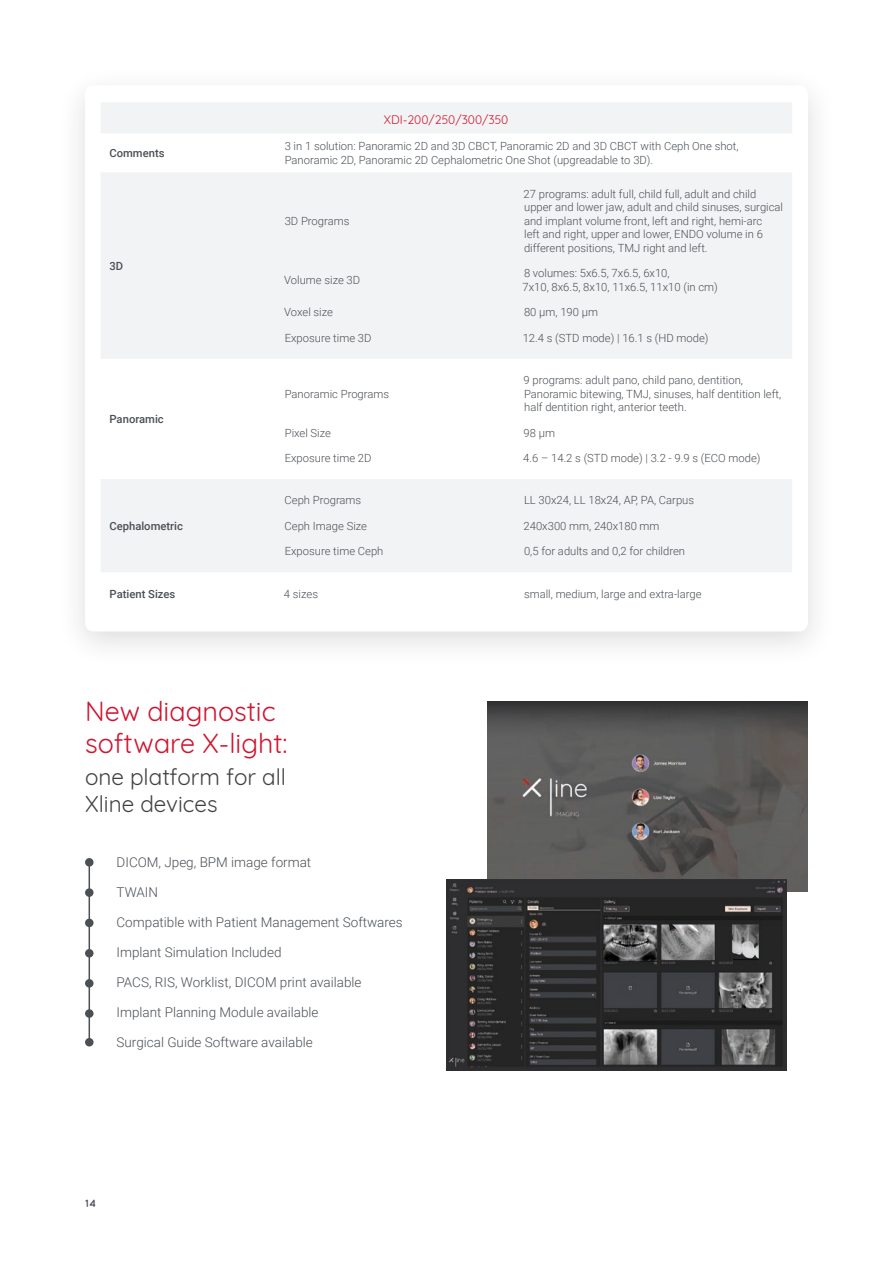
<style>
.page{position:relative;width:893px;height:1263px;background:#fff}
.page>*{position:absolute;margin:0;border:0;box-sizing:border-box;transform-origin:0 0}
.t1{font:27px/32.4px "Quicksand";color:#cf1530}
.t2{font:22.5px/27px "Quicksand";color:#414143}
.t3{font:300 13.5px "Roboto";color:#4b5055}
.t4{font:12px "Quicksand";color:#cf1530}
.t5{font:300 11.25px/13.5px "Roboto";color:#4b5055}
.t6{font:500 11.25px "Roboto";color:#4b5055}
.t7{font:700 10.5px "Quicksand";color:#4b5055}
</style>
<div class="page">
<div style="left:57px;top:66px;width:779px;height:602px;background:#1d1d1b;opacity:.15"></div>
<div style="left:85px;top:85px;width:723px;height:546px;background:#fff;border-radius:9px"></div>
<svg style="left:101px;top:103px;width:691px;height:469px;fill:#f2f3f4"></svg>
<img style="left:488px;top:702px;width:320px;height:190px">
<img style="left:446px;top:879px;width:341px;height:192px">
<div style="left:85px;top:858px;width:9px;height:8px;background:#4b5055;border-radius:50%"></div>
<div style="left:85px;top:888px;width:9px;height:9px;background:#4b5055;border-radius:50%"></div>
<div style="left:85px;top:949px;width:9px;height:8px;background:#4b5055;border-radius:50%"></div>
<div style="left:85px;top:979px;width:9px;height:8px;background:#4b5055;border-radius:50%"></div>
<div style="left:85px;top:1009px;width:9px;height:9px;background:#4b5055;border-radius:50%"></div>
<div style="left:85px;top:1038px;width:9px;height:8px;background:#4b5055;border-radius:50%"></div>
<div style="left:85px;top:919px;width:9px;height:8px;background:#4b5055;border-radius:50%"></div>
<hr style="left:89px;top:865px;width:1px;height:175px;background:#4b5055">
<p class="t4" style="left:384px;top:110px;width:126px">XDI-200/250/300/350</p>
<p class="t6" style="left:109px;top:145px;width:57px">Comments</p>
<p class="t5" style="left:285px;top:139px;width:455px">3 in 1 solution: Panoramic 2D and 3D CBCT, Panoramic 2D and 3D CBCT with Ceph One shot,<br>Panoramic 2D, Panoramic 2D Cephalometric One Shot (upgreadable to 3D).</p>
<p class="t6" style="left:109px;top:258px;width:15px">3D</p>
<p class="t6" style="left:110px;top:411px;width:56px">Panoramic</p>
<p class="t6" style="left:109px;top:518px;width:75px">Cephalometric</p>
<p class="t5" style="left:285px;top:214px;width:66px">3D Programs</p>
<p class="t5" style="left:524px;top:187px;width:261px">27 programs: adult full, child full, adult and child upper and lower jaw, adult and child sinuses, surgical and implant volume front, left and right, hemi-arc<br>left and right, upper and lower, ENDO volume in 6 different positions, TMJ right and left.</p>
<p class="t5" style="left:284px;top:273px;width:77px">Volume size 3D</p>
<p class="t5" style="left:522px;top:266px;width:197px">8 volumes: 5x6.5, 7x6.5, 6x10,<br>7x10, 8x6.5, 8x10, 11x6.5, 11x10 (in cm)</p>
<p class="t5" style="left:284px;top:305px;width:50px">Voxel size</p>
<p class="t5" style="left:524px;top:305px;width:75px">80 μm, 190 μm</p>
<p class="t5" style="left:285px;top:330px;width:88px">Exposure time 3D</p>
<p class="t5" style="left:523px;top:330px;width:187px">12.4 s (STD mode) | 16.1 s (HD mode)</p>
<p class="t5" style="left:285px;top:386px;width:106px">Panoramic Programs</p>
<p class="t5" style="left:524px;top:373px;width:259px">9 programs: adult pano, child pano, dentition,<br>Panoramic bitewing, TMJ, sinuses, half dentition left, half dentition right, anterior teeth.</p>
<p class="t5" style="left:285px;top:425px;width:48px">Pixel Size</p>
<p class="t5" style="left:524px;top:425px;width:33px">98 µm</p>
<p class="t5" style="left:285px;top:451px;width:88px">Exposure time 2D</p>
<p class="t5" style="left:523px;top:451px;width:239px">4.6 – 14.2 s (STD mode) | 3.2 - 9.9 s (ECO mode)</p>
<p class="t5" style="left:285px;top:493px;width:78px">Ceph Programs</p>
<p class="t5" style="left:524px;top:493px;width:172px">LL 30x24, LL 18x24, AP, PA, Carpus</p>
<p class="t5" style="left:285px;top:519px;width:84px">Ceph Image Size</p>
<p class="t5" style="left:524px;top:519px;width:137px">240x300 mm, 240x180 mm</p>
<p class="t5" style="left:285px;top:544px;width:100px">Exposure time Ceph</p>
<p class="t5" style="left:524px;top:544px;width:162px">0,5 for adults and 0,2 for children</p>
<p class="t6" style="left:110px;top:586px;width:67px">Patient Sizes</p>
<p class="t5" style="left:284px;top:587px;width:36px">4 sizes</p>
<p class="t5" style="left:524px;top:587px;width:179px">small, medium, large and extra-large</p>
<h1 class="t1" style="left:85px;top:692px;width:204px">New diagnostic software X-light:</h1>
<h2 class="t2" style="left:85px;top:761px;width:203px">one platform for all<br>Xline devices</h2>
<p class="t3" style="left:117px;top:853px;width:196px">DICOM, Jpeg, BPM image format</p>
<p class="t3" style="left:117px;top:883px;width:43px">TWAIN</p>
<p class="t3" style="left:117px;top:913px;width:288px">Compatible with Patient Management Softwares</p>
<p class="t3" style="left:117px;top:943px;width:166px">Implant Simulation Included</p>
<p class="t3" style="left:117px;top:973px;width:247px">PACS, RIS, Worklist, DICOM print available</p>
<p class="t3" style="left:117px;top:1003px;width:203px">Implant Planning Module available</p>
<p class="t3" style="left:117px;top:1033px;width:198px">Surgical Guide Software available</p>
<p class="t7" style="left:85px;top:1197px;width:13px">14</p>
</div>
